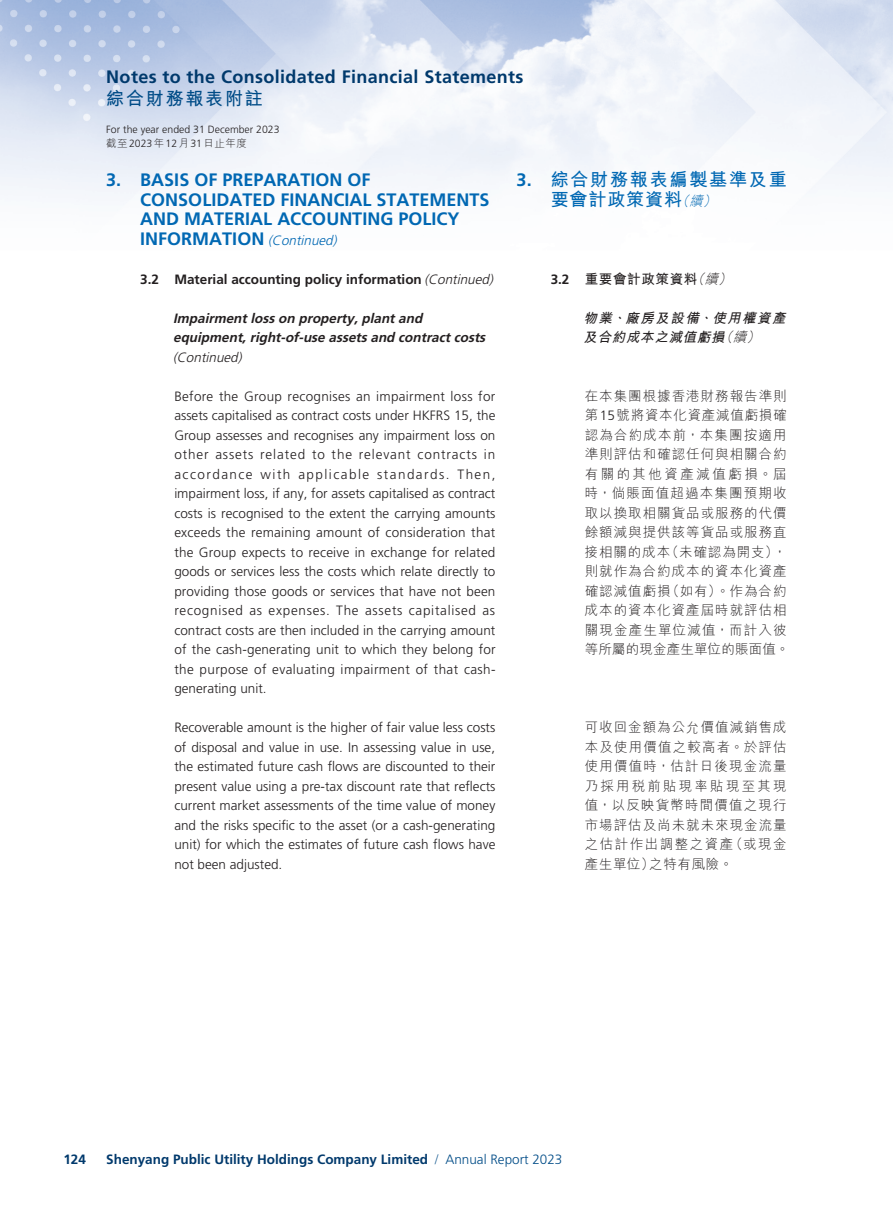
<style>
.page{position:relative;width:893px;height:1212px;background:#fff}
.page>*{position:absolute;margin:0;border:0;box-sizing:border-box;transform-origin:0 0}
._01_H1{font:700 18px/19.5px "Frutiger LT Std";color:#0168b3}
.t1{font:700 18px "Frutiger LT Std";letter-spacing:.02em;color:#00396c}
._01_H1-2{font:700 18px/19.5px "M Hei HK";letter-spacing:.1em;color:#0168b3}
.t2{font:700 18px "M Hei HK";letter-spacing:.1em;color:#004c87}
._00_txt{font:300 13.5px/19.5px "Frutiger LT Std";color:#231f20;text-align:justify}
._00_txt-2{font:300 13.5px/19.5px "M Hei HK";letter-spacing:.075em;color:#231f20}
._03_H3{font:italic 700 13.5px/19.5px "Frutiger LT Std";color:#231f20}
.t3{font:700 13.5px "Frutiger LT Std";color:#00396c}
._02_H2{font:700 13.5px "Frutiger LT Std";color:#231f20}
._03_H3-2{font:italic 700 13.5px/19.5px "M Hei HK";color:#231f20}
._02_H2-2{font:700 13.5px "M Hei HK";letter-spacing:.05em;color:#231f20}
.t4{font:300 10.5px "Frutiger LT Std";color:#231f20}
.t5{font:300 10.5px "M Hei HK";letter-spacing:.05em;color:#231f20}
.s1{font-family:"Frutiger LT Std"}
.s2{font-weight:300;font-style:italic;font-size:13.5px}
.s3{font-weight:300;font-style:italic}
.s4{font-weight:300}
.s5{font-family:"M Hei HK";font-weight:300;color:#004c87}
.s6{font-weight:300;color:#004c87}
</style>
<div class="page">
<img style="left:0;top:0;width:893px;height:199px">
<h1 class="t1" style="left:106px;top:66px;width:419px">Notes to the Consolidated Financial Statements</h1>
<h1 class="t2" style="left:106px;top:85px;width:158px">綜合財務報表附註</h1>
<p class="t4" style="left:106px;top:124px;width:175px">For the year ended 31 December 2023</p>
<p class="t5" style="left:106px;top:138px;width:142px">截至<span class="s1">2023</span>年<span class="s1">12</span>月<span class="s1">31</span>日止年度</p>
<p class="_01_H1-2" style="left:551px;top:168px;width:238px;text-indent:-34px"><span class="s1">3.</span> 綜合財務報表編製基準及重要會計政策資料<span class="s2">（續）</span></p>
<p class="_01_H1" style="left:140px;top:170px;width:351px;text-indent:-34px">3. BASIS OF PREPARATION OF<br>CONSOLIDATED FINANCIAL STATEMENTS<br>AND MATERIAL ACCOUNTING POLICY<br>INFORMATION <span class="s2">(Continued)</span></p>
<p class="_02_H2" style="left:140px;top:271px;width:357px">3.2 Material accounting policy information <span class="s3">(Continued)</span></p>
<p class="_03_H3" style="left:173px;top:308px;width:317px">Impairment loss on property, plant and equipment, right-of-use assets and contract costs <span class="s4">(Continued)</span></p>
<p class="_00_txt" style="left:174px;top:386px;width:323px">Before the Group recognises an impairment loss for assets capitalised as contract costs under HKFRS 15, the Group assesses and recognises any impairment loss on other assets related to the relevant contracts in accordance with applicable standards. Then, impairment loss, if any, for assets capitalised as contract costs is recognised to the extent the carrying amounts exceeds the remaining amount of consideration that the Group expects to receive in exchange for related goods or services less the costs which relate directly to providing those goods or services that have not been recognised as expenses. The assets capitalised as contract costs are then included in the carrying amount of the cash-generating unit to which they belong for the purpose of evaluating impairment of that cash&shy;generating unit.</p>
<p class="_00_txt" style="left:174px;top:718px;width:323px">Recoverable amount is the higher of fair value less costs of disposal and value in use. In assessing value in use, the estimated future cash flows are discounted to their present value using a pre-tax discount rate that reflects current market assessments of the time value of money and the risks specific to the asset (or a cash-generating unit) for which the estimates of future cash flows have not been adjusted.</p>
<p class="_02_H2-2" style="left:551px;top:269px;width:185px"><span class="s1">3.2</span> 重要會計政策資料<span class="s3">（續）</span></p>
<p class="_03_H3-2" style="left:584px;top:307px;width:207px">物業、廠房及設備、使用權資產及合約成本之減值虧損<span class="s4">（續）</span></p>
<p class="_00_txt-2" style="left:585px;top:386px;width:206px">在本集團根據香港財務報告準則第<span class="s1">15</span>號將資本化資產減值虧損確認為合約成本前，本集團按適用準則評估和確認任何與相關合約有關的其他資產減值虧損。屆時，倘賬面值超過本集團預期收取以換取相關貨品或服務的代價餘額減與提供該等貨品或服務直接相關的成本（未確認為開支），則就作為合約成本的資本化資產確認減值虧損（如有）。作為合約成本的資本化資產屆時就評估相關現金產生單位減值，而計入彼等所屬的現金產生單位的賬面值。</p>
<p class="_00_txt-2" style="left:585px;top:717px;width:203px;text-align:justify">可收回金額為公允價值減銷售成本及使用價值之較高者。於評估使用價值時，估計日後現金流量乃採用稅前貼現率貼現至其現值，以反映貨幣時間價值之現行市場評估及尚未就未來現金流量之估計作出調整之資產（或現金產生單位）之特有風險。</p>
<p class="t3" style="left:63px;top:1151px;width:24px">124</p>
<p class="t3" style="left:106px;top:1151px;width:458px">Shenyang Public Utility Holdings Company Limited <span class="s5">/</span> <span class="s6">Annual Report 2023</span></p>
</div>
